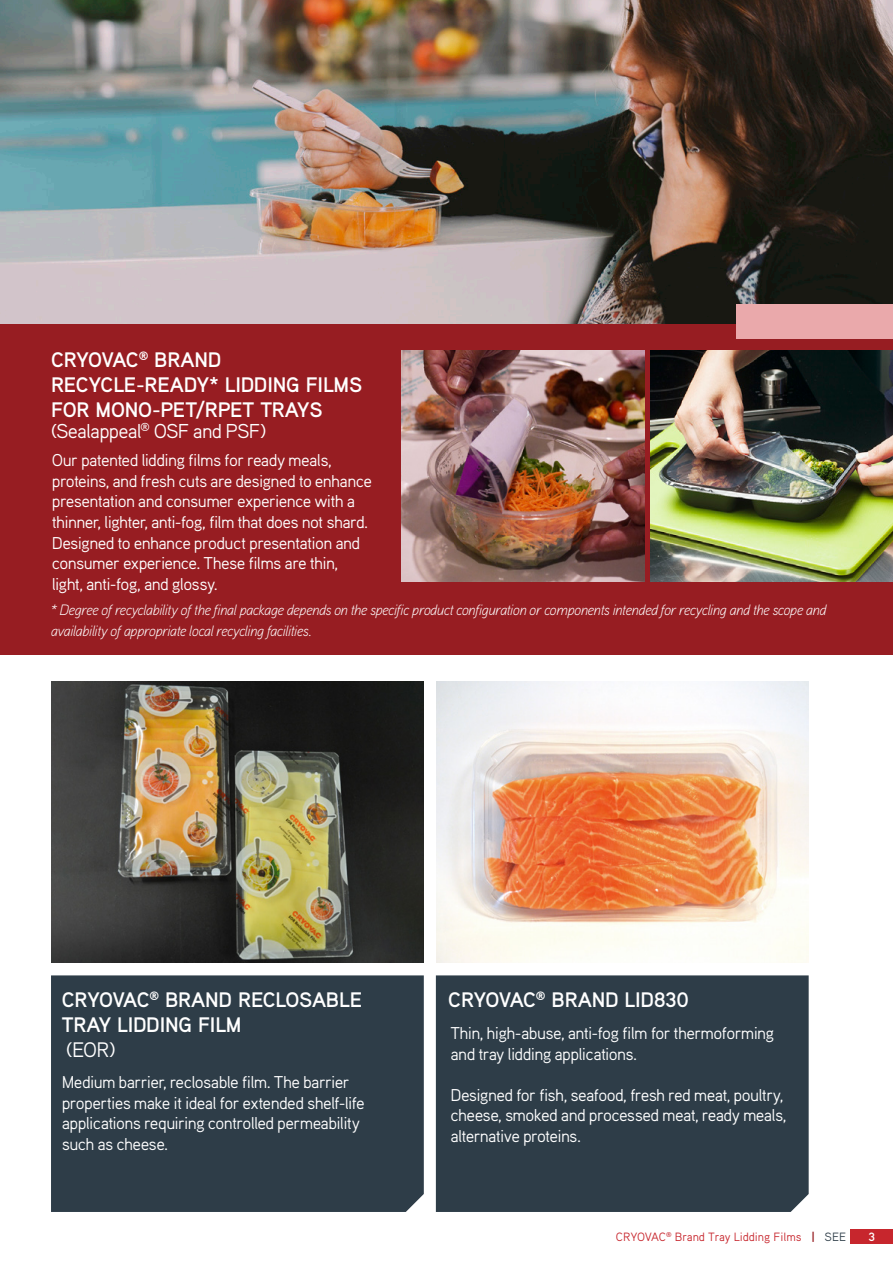
<style>
.page{position:relative;width:893px;height:1263px;background:#fff}
.page>*{position:absolute;margin:0;border:0;box-sizing:border-box;transform-origin:0 0}
.Body_sub_headers{font:700 21px/25.2px "Aaux Pro OT";letter-spacing:-.01em;color:#fff}
.Body_copy{font:21px "Aaux Pro OT";color:#fff}
.Body_copy-2{font:20.1px "Aaux Pro OT";letter-spacing:-.04em;color:#fff}
.Body_copy-3{font:17.1px/20.5px "Aaux Pro OT";letter-spacing:-.035em;color:#fff}
.Body_copy-4{font:italic 300 15px/20.5px "Aaux Pro OT";letter-spacing:-.035em;color:#fff}
.t1{font:12px "Aaux Pro OT";color:#c7262d}
.t2{font:700 12px "Aaux Pro OT";color:#fff}
.s1{font-weight:700;color:#971d22}
.s2{color:#2e3d48}
</style>
<div class="page">
<div style="left:51px;top:975px;width:373px;height:237px;background:#2e3d48"></div>
<img style="left:1px;top:0;width:892px;height:324px">
<div style="left:0;top:324px;width:893px;height:330px;background:#971d22"></div>
<div style="left:436px;top:975px;width:373px;height:237px;background:#2e3d48"></div>
<img style="left:0;top:0;width:1px;height:664px">
<img style="left:436px;top:682px;width:372px;height:281px">
<img style="left:651px;top:350px;width:242px;height:231px">
<img style="left:402px;top:350px;width:242px;height:231px">
<img style="left:51px;top:682px;width:372px;height:281px">
<div style="left:850px;top:1229px;width:43px;height:15px;background:#c7262d"></div>
<div style="left:737px;top:304px;width:156px;height:35px;background:#eaa9ab"></div>
<p class="Body_sub_headers" style="left:51px;top:346px;width:313px">CRYOVAC<sup>®</sup> BRAND<br>RECYCLE-READY* LIDDING FILMS<br>FOR MONO-PET/RPET TRAYS</p>
<p class="Body_copy-2" style="left:51px;top:418px;width:217px">(Sealappeal<sup>®</sup> OSF and PSF)</p>
<p class="Body_copy-3" style="left:52px;top:450px;width:322px">Our patented lidding films for ready meals, proteins, and fresh cuts are designed to enhance presentation and consumer experience with a thinner, lighter, anti-fog, film that does not shard.<br>Designed to enhance product presentation and consumer experience. These films are thin, light, anti-fog, and glossy.</p>
<p class="Body_copy-4" style="left:51px;top:599px;width:777px">* Degree of recyclability of the final package depends on the specific product configuration or components intended for recycling and the scope and availability of appropriate local recycling facilities.</p>
<p class="Body_sub_headers" style="left:62px;top:986px;width:302px">CRYOVAC<sup>®</sup> BRAND RECLOSABLE</p>
<p class="Body_sub_headers" style="left:62px;top:1011px;width:181px">TRAY LIDDING FILM</p>
<p class="Body_copy" style="left:66px;top:1036px;width:51px">(EOR)</p>
<p class="Body_copy-3" style="left:62px;top:1072px;width:305px">Medium barrier, reclosable film. The barrier properties make it ideal for extended shelf-life applications requiring controlled permeability such as cheese.</p>
<p class="Body_sub_headers" style="left:448px;top:986px;width:242px">CRYOVAC<sup>®</sup> BRAND LID830</p>
<p class="Body_copy-3" style="left:450px;top:1022px;width:325px">Thin, high-abuse, anti-fog film for thermoforming and tray lidding applications.</p>
<p class="Body_copy-3" style="left:450px;top:1084px;width:338px">Designed for fish, seafood, fresh red meat, poultry, cheese, smoked and processed meat, ready meals, alternative proteins.</p>
<p class="t1" style="left:616px;top:1229px;width:232px">CRYOVAC<sup>®</sup> Brand Tray Lidding Films <span class="s1">|</span> <span class="s2">SEE</span></p>
<p class="t2" style="left:868px;top:1229px;width:8px">3</p>
</div>
